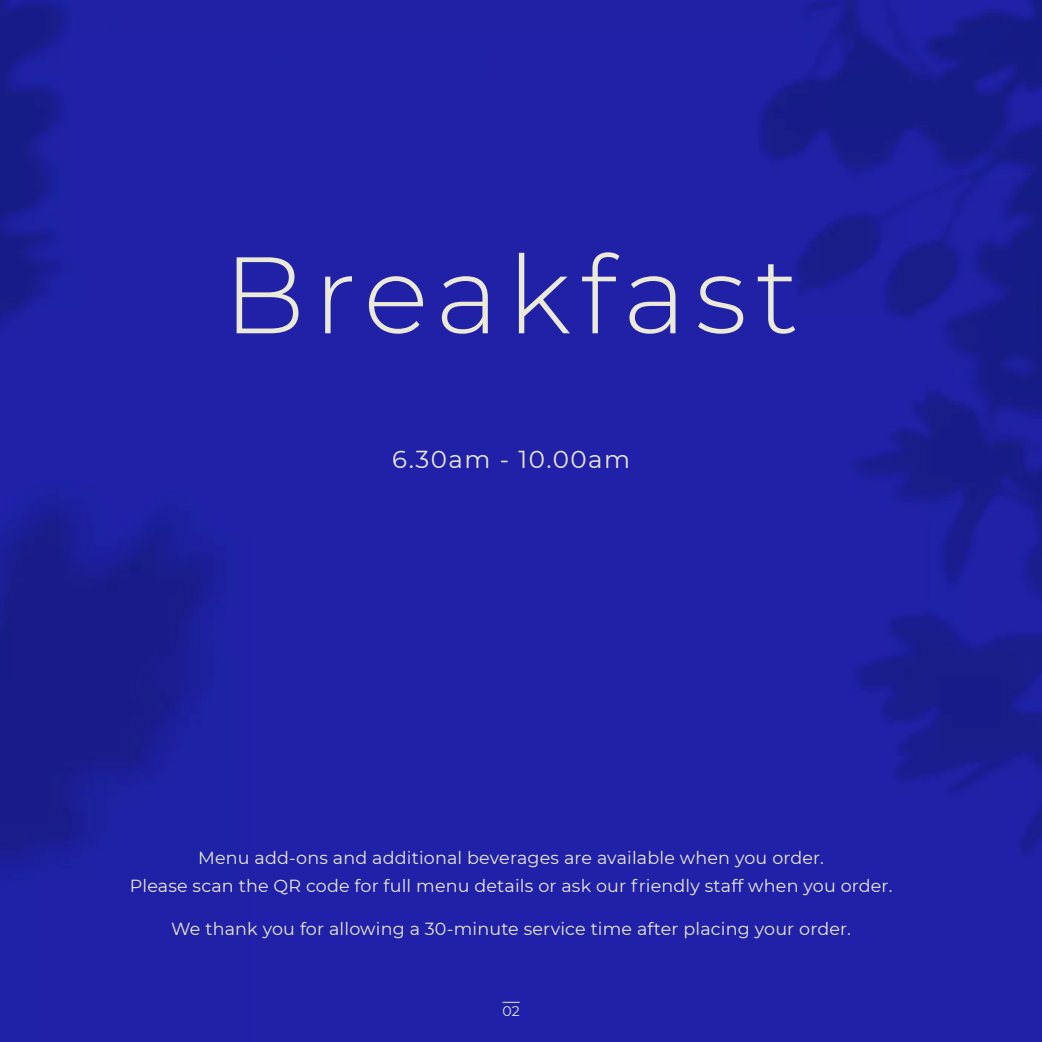
<style>
.page{position:relative;width:1042px;height:1042px;background:#fff}
.page>*{position:absolute;margin:0;border:0;box-sizing:border-box;transform-origin:0 0}
.t1{font:300 108.5px "Montserrat";letter-spacing:.08em;color:#ebe9d8}
.t2{font:24.5px "Montserrat";letter-spacing:.06em;color:#ebe9d8}
.t3{font:17.5px/28px "Montserrat";letter-spacing:.01em;color:#ebe9d8;text-align:center}
.t4{font:14px "Montserrat";color:#ebe9d8}
</style>
<div class="page">
<img style="left:0;top:0;width:1042px;height:1042px">
<svg style="left:502px;top:1002px;width:18px;height:1px"></svg>
<h1 class="t1" style="left:223px;top:221px;width:577px">Breakfast</h1>
<h2 class="t2" style="left:392px;top:442px;width:239px">6.30am - 10.00am</h2>
<p class="t3" style="left:130px;top:843px;width:764px">Menu add-ons and additional beverages are available when you order.<br>Please scan the QR code for full menu details or ask our friendly staff when you order.</p>
<p class="t3" style="left:171px;top:913px;width:681px">We thank you for allowing a 30-minute service time after placing your order.</p>
<p class="t4" style="left:502px;top:1001px;width:19px">02</p>
</div>
